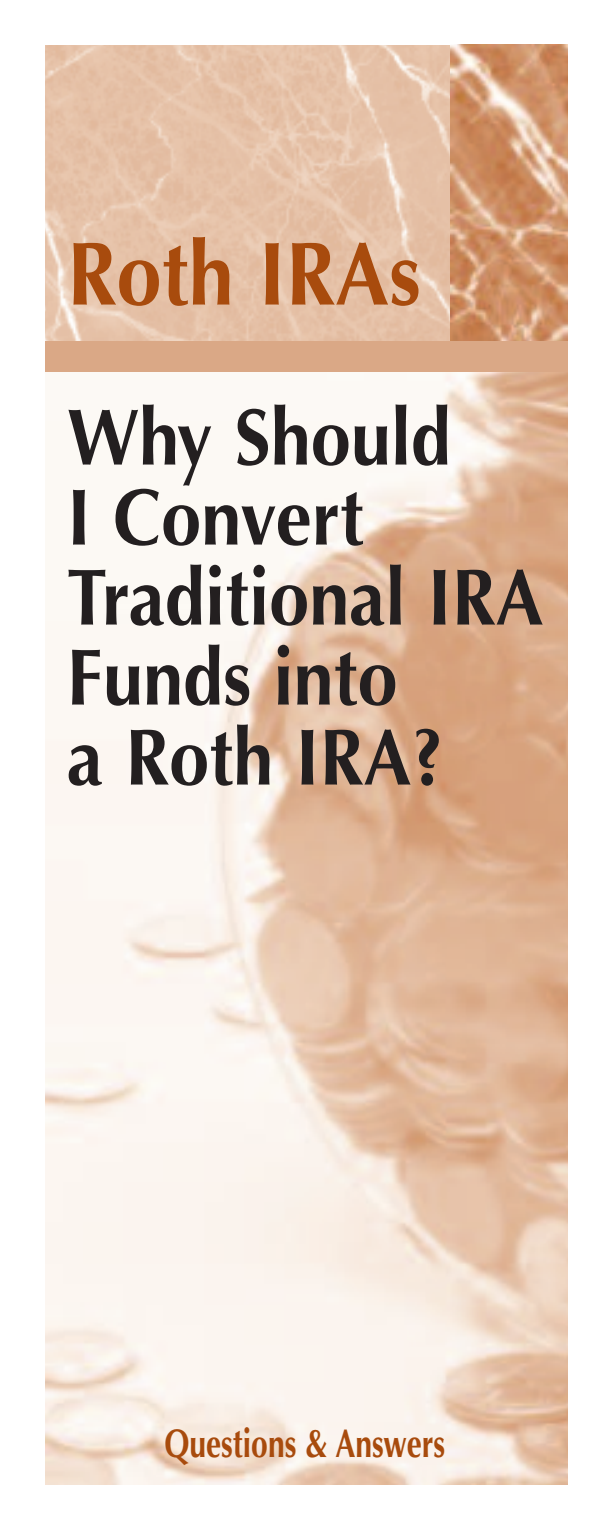
<style>
.page{position:relative;width:613px;height:1530px;background:#fff}
.page>*{position:absolute;margin:0;border:0;box-sizing:border-box;transform-origin:0 0}
.t1{font:700 90px "Optima";color:#a84b0d;scale:.9 1}
.t2{font:700 80px/80px "Optima";color:#231f20;scale:.9 1}
.t3{font:700 40px "Optima";color:#a84b0d;scale:.75 1}
</style>
<div class="page">
<img style="left:45px;top:45px;width:522px;height:1440px">
<svg style="left:450px;top:45px;width:117px;height:296px"></svg>
<div style="left:45px;top:341px;width:522px;height:30px;background:#daa886"></div>
<p class="t1" style="left:67px;top:222px;width:394px">Roth IRAs</p>
<p class="t2" style="left:67px;top:398px;width:530px">Why Should<br>I Convert<br>Traditional IRA<br>Funds into<br>a Roth IRA?</p>
<p class="t3" style="left:164px;top:1420px;width:375px">Questions &amp; Answers</p>
</div>
